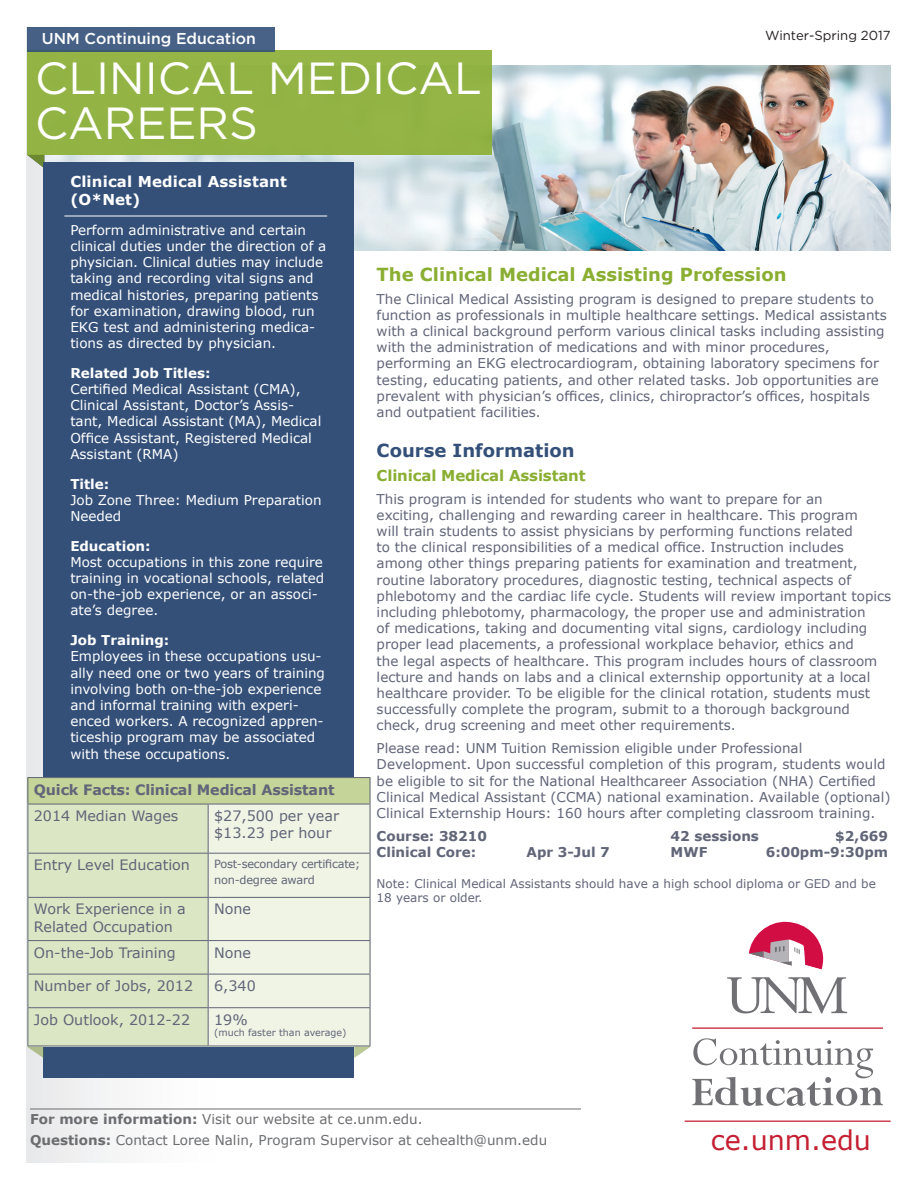
<style>
.page{position:relative;width:918px;height:1188px;background:#fff}
.page>*{position:absolute;margin:0;border:0;box-sizing:border-box;transform-origin:0 0}
.t1{font:45px/45px "Gotham";color:#fff}
.t2{font:27px "Verdana";color:#c41f32}
.t3{font:700 18px "Verdana";color:#8aae32}
.t4{font:700 18px "Verdana";color:#345079}
.t5{font:500 15.75px "Gotham";color:#fff}
.t6{font:700 15px/18px "Verdana";letter-spacing:.01em;color:#fff}
.t7{font:700 15px "Verdana";letter-spacing:-.01em;color:#8aae32}
.t8{font:14.25px/17.2px "Verdana";color:#606578}
.t9{font:700 14.25px "Verdana";letter-spacing:-.01em;color:#606578}
.t10{font:13.5px/16.2px "Verdana";color:#606578}
.t11{font:13.5px/16.2px "Verdana";color:#fff}
.t12{font:13.5px/20.5px "Verdana";color:#6c6d70}
.t13{font:700 13.5px "Verdana";color:#606578}
.t14{font:700 13.5px "Verdana";color:#fff}
.t15{font:13.05px "Gotham";color:#231f20}
.t16{font:12px/14.4px "Verdana";color:#606578}
.t17{font:11.25px/15.9px "Verdana";letter-spacing:-.02em;color:#606578}
.t18{font:9.6px "Verdana";color:#606578}
.s1{font-weight:700}
</style>
<div class="page">
<div style="left:27px;top:27px;width:278px;height:1135px;background:linear-gradient(to right,#ececee,#fff)"></div>
<svg style="left:727px;top:922px;width:120px;height:92px"></svg>
<svg style="left:692px;top:1038px;width:191px;height:68px"></svg>
<hr style="left:692px;top:1027px;width:191px;height:2px;background:#c41f32">
<hr style="left:685px;top:1121px;width:206px;height:1px;background:#c41f32">
<img style="left:44px;top:66px;width:847px;height:185px">
<svg style="left:27px;top:155px;width:17px;height:13px"></svg>
<div style="left:27px;top:50px;width:465px;height:105px;background:#93b445"></div>
<div style="left:27px;top:27px;width:247px;height:24px;background:#486186"></div>
<div style="left:43px;top:162px;width:311px;height:916px;background:#345079"></div>
<hr style="left:64px;top:216px;width:263px;height:1px;background:#fff">
<hr style="left:30px;top:1109px;width:551px;height:1px;background:#6c6d70">
<hr style="left:28px;top:777px;width:180px;height:1px;background:#606578">
<hr style="left:208px;top:777px;width:162px;height:1px;background:#606578">
<svg style="left:27px;top:778px;width:344px;height:280px;background:#d9e2c9"></svg>
<hr style="left:28px;top:804px;width:180px;height:1px;background:#606578">
<hr style="left:28px;top:804px;width:1px;height:49px;background:#606578">
<hr style="left:208px;top:804px;width:162px;height:1px;background:#606578">
<hr style="left:208px;top:804px;width:1px;height:49px;background:#606578">
<hr style="left:370px;top:804px;width:1px;height:49px;background:#606578">
<hr style="left:28px;top:853px;width:180px;height:1px;background:#606578">
<hr style="left:28px;top:854px;width:1px;height:43px;background:#606578">
<hr style="left:208px;top:853px;width:162px;height:1px;background:#606578">
<hr style="left:208px;top:854px;width:1px;height:43px;background:#606578">
<hr style="left:370px;top:854px;width:1px;height:43px;background:#606578">
<hr style="left:28px;top:897px;width:180px;height:1px;background:#606578">
<hr style="left:28px;top:898px;width:1px;height:42px;background:#606578">
<hr style="left:208px;top:897px;width:162px;height:1px;background:#606578">
<hr style="left:208px;top:898px;width:1px;height:42px;background:#606578">
<hr style="left:370px;top:898px;width:1px;height:42px;background:#606578">
<hr style="left:28px;top:940px;width:180px;height:1px;background:#606578">
<hr style="left:28px;top:941px;width:1px;height:33px;background:#606578">
<hr style="left:208px;top:940px;width:162px;height:1px;background:#606578">
<hr style="left:208px;top:941px;width:1px;height:33px;background:#606578">
<hr style="left:370px;top:941px;width:1px;height:33px;background:#606578">
<hr style="left:28px;top:974px;width:180px;height:1px;background:#606578">
<hr style="left:28px;top:974px;width:1px;height:33px;background:#606578">
<hr style="left:208px;top:974px;width:162px;height:1px;background:#606578">
<hr style="left:208px;top:974px;width:1px;height:33px;background:#606578">
<hr style="left:370px;top:974px;width:1px;height:33px;background:#606578">
<hr style="left:28px;top:1007px;width:180px;height:1px;background:#606578">
<hr style="left:28px;top:1008px;width:1px;height:38px;background:#606578">
<hr style="left:208px;top:1007px;width:162px;height:1px;background:#606578">
<hr style="left:208px;top:1008px;width:1px;height:38px;background:#606578">
<hr style="left:370px;top:1008px;width:1px;height:38px;background:#606578">
<hr style="left:28px;top:1046px;width:180px;height:1px;background:#606578">
<hr style="left:208px;top:1046px;width:162px;height:1px;background:#606578">
<p class="t5" style="left:42px;top:28px;width:216px">UNM Continuing Education</p>
<h1 class="t1" style="left:35px;top:55px;width:448px">CLINICAL MEDICAL<br>CAREERS</h1>
<p class="t15" style="left:765px;top:28px;width:127px">Winter-Spring 2017</p>
<p class="t6" style="left:70px;top:173px;width:218px">Clinical Medical Assistant (O*Net)</p>
<p class="t11" style="left:70px;top:222px;width:258px">Perform administrative and certain clinical duties under the direction of a physician. Clinical duties may include taking and recording vital signs and medical histories, preparing patients for examination, drawing blood, run EKG test and administering medica&shy;tions as directed by physician.</p>
<p class="t14" style="left:70px;top:364px;width:142px">Related Job Titles:</p>
<p class="t11" style="left:70px;top:381px;width:253px">Certified Medical Assistant (CMA), Clinical Assistant, Doctor’s Assis&shy;tant, Medical Assistant (MA), Medical Office Assistant, Registered Medical Assistant (RMA)</p>
<p class="t14" style="left:70px;top:475px;width:40px">Title:</p>
<p class="t11" style="left:70px;top:492px;width:253px">Job Zone Three: Medium Preparation<br>Needed</p>
<p class="t14" style="left:70px;top:537px;width:82px">Education:</p>
<p class="t11" style="left:70px;top:554px;width:255px">Most occupations in this zone require training in vocational schools, related on-the-job experience, or an associ&shy;ate’s degree.</p>
<p class="t14" style="left:70px;top:631px;width:101px">Job Training:</p>
<p class="t11" style="left:70px;top:649px;width:256px">Employees in these occupations usu&shy;ally need one or two years of training involving both on-the-job experience and informal training with experi&shy;enced workers. A recognized appren&shy;ticeship program may be associated with these occupations.</p>
<p class="t9" style="left:34px;top:780px;width:302px">Quick Facts: Clinical Medical Assistant</p>
<p class="t8" style="left:34px;top:807px;width:146px">2014 Median Wages</p>
<p class="t8" style="left:214px;top:807px;width:127px">$27,500 per year $13.23 per hour</p>
<p class="t8" style="left:34px;top:857px;width:158px">Entry Level Education</p>
<p class="t17" style="left:214px;top:856px;width:148px">Post-secondary certificate; non-degree award</p>
<p class="t8" style="left:34px;top:901px;width:154px">Work Experience in a<br>Related Occupation</p>
<p class="t8" style="left:214px;top:901px;width:38px">None</p>
<p class="t8" style="left:34px;top:944px;width:143px">On-the-Job Training</p>
<p class="t8" style="left:214px;top:944px;width:38px">None</p>
<p class="t8" style="left:34px;top:977px;width:161px">Number of Jobs, 2012</p>
<p class="t8" style="left:214px;top:977px;width:43px">6,340</p>
<p class="t8" style="left:34px;top:1011px;width:158px">Job Outlook, 2012-22</p>
<p class="t8" style="left:214px;top:1011px;width:35px">19%</p>
<p class="t18" style="left:214px;top:1027px;width:134px">(much faster than average)</p>
<h3 class="t3" style="left:377px;top:262px;width:411px">The Clinical Medical Assisting Profession</h3>
<p class="t10" style="left:377px;top:291px;width:512px">The Clinical Medical Assisting program is designed to prepare students to function as professionals in multiple healthcare settings. Medical assistants with a clinical background perform various clinical tasks including assisting with the administration of medications and with minor procedures, performing an EKG electrocardiogram, obtaining laboratory specimens for testing, educating patients, and other related tasks. Job opportunities are prevalent with physician’s offices, clinics, chiropractor’s offices, hospitals and outpatient facilities.</p>
<h3 class="t4" style="left:377px;top:439px;width:200px">Course Information</h3>
<p class="t7" style="left:377px;top:465px;width:211px">Clinical Medical Assistant</p>
<p class="t10" style="left:377px;top:491px;width:516px">This program is intended for students who want to prepare for an<br>exciting, challenging and rewarding career in healthcare. This program<br>will train students to assist physicians by performing functions related<br>to the clinical responsibilities of a medical office. Instruction includes among other things preparing patients for examination and treatment, routine laboratory procedures, diagnostic testing, technical aspects of phlebotomy and the cardiac life cycle. Students will review important topics including phlebotomy, pharmacology, the proper use and administration<br>of medications, taking and documenting vital signs, cardiology including proper lead placements, a professional workplace behavior, ethics and<br>the legal aspects of healthcare. This program includes hours of classroom lecture and hands on labs and a clinical externship opportunity at a local healthcare provider. To be eligible for the clinical rotation, students must successfully complete the program, submit to a thorough background check, drug screening and meet other requirements.</p>
<p class="t10" style="left:377px;top:740px;width:515px">Please read: UNM Tuition Remission eligible under Professional Development. Upon successful completion of this program, students would be eligible to sit for the National Healthcareer Association (NHA) Certified Clinical Medical Assistant (CCMA) national examination. Available (optional)<br>Clinical Externship Hours: 160 hours after completing classroom training.</p>
<p class="t13" style="left:377px;top:827px;width:112px">Course: 38210</p>
<p class="t13" style="left:671px;top:827px;width:90px">42 sessions</p>
<p class="t13" style="left:835px;top:827px;width:54px">$2,669</p>
<p class="t13" style="left:377px;top:844px;width:101px">Clinical Core:</p>
<p class="t13" style="left:527px;top:844px;width:85px">Apr 3-Jul 7</p>
<p class="t13" style="left:671px;top:844px;width:38px">MWF</p>
<p class="t13" style="left:766px;top:844px;width:124px">6:00pm-9:30pm</p>
<p class="t16" style="left:377px;top:876px;width:501px">Note: Clinical Medical Assistants should have a high school diploma or GED and be<br>18 years or older.</p>
<p class="t12" style="left:30px;top:1109px;width:519px"><span class="s1">For more information:</span> Visit our website at ce.unm.edu.<br><span class="s1">Questions:</span> Contact Loree Nalin, Program Supervisor at cehealth@unm.edu</p>
<h2 class="t2" style="left:711px;top:1123px;width:162px">ce.unm.edu</h2>
</div>
